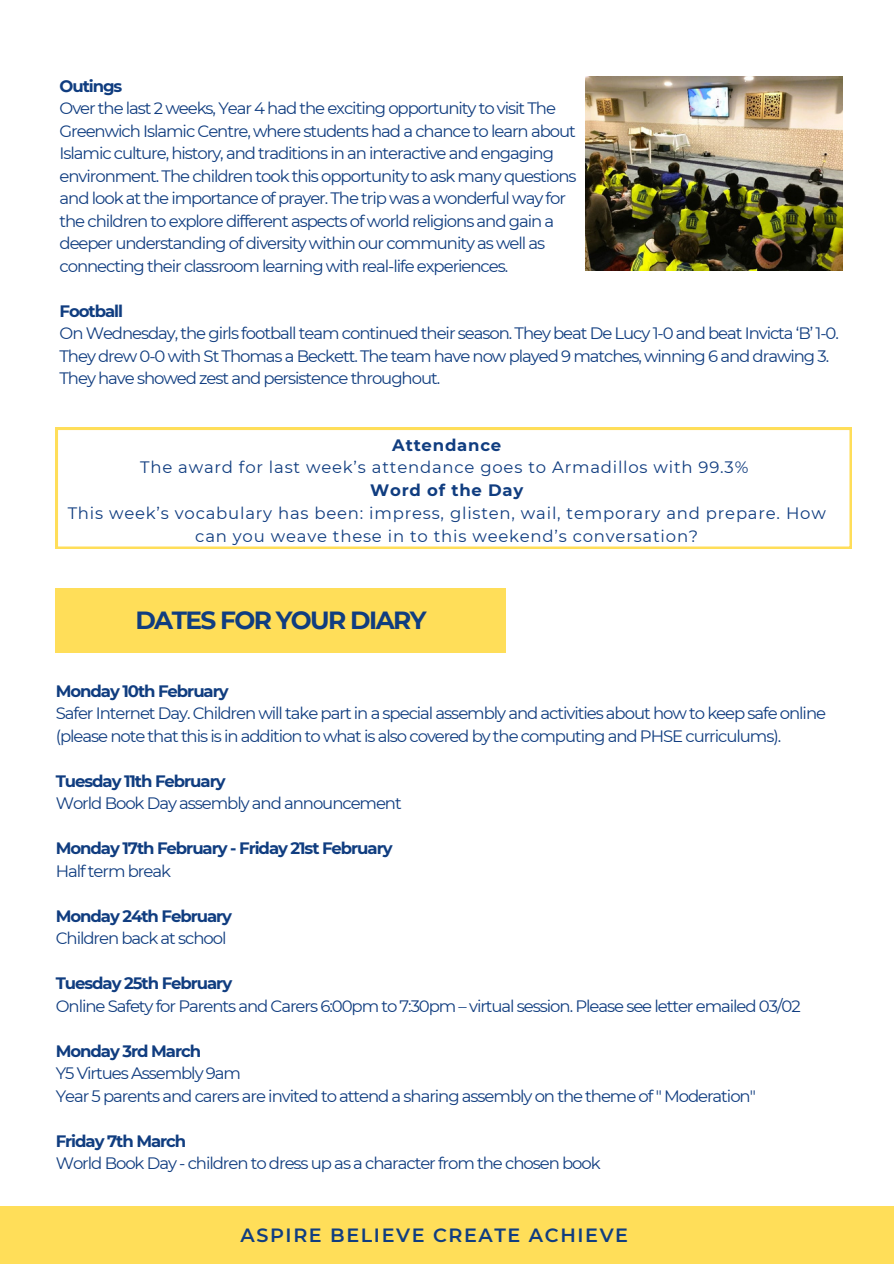
<style>
.page{position:relative;width:894px;height:1264px;background:#fff}
.page>*{position:absolute;margin:0;border:0;box-sizing:border-box;transform-origin:0 0}
.t1{font:700 24.75px "Montserrat";letter-spacing:-.065em;color:#103d80}
.t2{font:600 19.2px "Montserrat";letter-spacing:.085em;color:#103d80}
.t3{font:16.5px/22.5px "Montserrat";letter-spacing:-.065em;color:#103d80}
.t4{font:16.5px/22.8px "Montserrat";letter-spacing:.045em;color:#103d80;text-align:center}
.t5{font:700 16.5px "Montserrat";letter-spacing:-.065em;color:#103d80}
.t6{font:700 16.5px "Montserrat";letter-spacing:.045em;color:#103d80}
</style>
<div class="page">
<div style="left:0;top:1206px;width:893px;height:57px;background:#ffde59"></div>
<svg style="left:56px;top:428px;width:795px;height:120px"></svg>
<div style="left:56px;top:588px;width:450px;height:65px;background:#ffde59"></div>
<img style="left:585px;top:77px;width:257px;height:193px">
<p class="t5" style="left:60px;top:76px;width:64px">Outings</p>
<p class="t3" style="left:60px;top:97px;width:498px">Over the last 2 weeks, Year 4 had the exciting opportunity to visit The</p>
<p class="t3" style="left:60px;top:120px;width:517px">Greenwich Islamic Centre, where students had a chance to learn about</p>
<p class="t3" style="left:60px;top:142px;width:496px">Islamic culture, history, and traditions in an interactive and engaging</p>
<p class="t3" style="left:60px;top:165px;width:518px">environment. The children took this opportunity to ask many questions</p>
<p class="t3" style="left:60px;top:187px;width:508px">and look at the importance of prayer. The trip was a wonderful way for</p>
<p class="t3" style="left:60px;top:210px;width:496px">the children to explore different aspects ofworld religions and gain a</p>
<p class="t3" style="left:60px;top:232px;width:487px">deeper understanding of diversity within our community as well as</p>
<p class="t3" style="left:60px;top:255px;width:450px">connecting their classroom learning with real-life experiences.</p>
<p class="t5" style="left:60px;top:301px;width:65px">Football</p>
<p class="t3" style="left:60px;top:322px;width:780px">On Wednesday, the girls football team continued their season. They beat De Lucy 1-0 and beat Invicta ‘B’ 1-0.<br>They drew 0-0 with St Thomas a Beckett. The team have now played 9 matches, winning 6 and drawing 3.<br>They have showed zest and persistence throughout.</p>
<p class="t6" style="left:392px;top:434px;width:110px">Attendance</p>
<p class="t4" style="left:140px;top:456px;width:609px">The award for last week’s attendance goes to Armadillos with 99.3%</p>
<p class="t6" style="left:370px;top:480px;width:155px">Word of the Day</p>
<p class="t4" style="left:68px;top:502px;width:759px">This week’s vocabulary has been: impress, glisten, wail, temporary and prepare. How can you weave these in to this weekend’s conversation?</p>
<p class="t1" style="left:135px;top:604px;width:292px">DATES FOR YOUR DIARY</p>
<p class="t5" style="left:56px;top:680px;width:174px">Monday 10th February</p>
<p class="t3" style="left:56px;top:702px;width:771px">Safer Internet Day. Children will take part in a special assembly and activities about how to keep safe online (please note that this is in addition to what is also covered by the computing and PHSE curriculums).</p>
<p class="t5" style="left:56px;top:770px;width:171px">Tuesday 11th February</p>
<p class="t3" style="left:56px;top:792px;width:347px">World Book Day assembly and announcement</p>
<p class="t5" style="left:56px;top:838px;width:338px">Monday 17th February - Friday 21st February</p>
<p class="t3" style="left:56px;top:859px;width:117px">Half term break</p>
<p class="t5" style="left:56px;top:905px;width:178px">Monday 24th February</p>
<p class="t3" style="left:56px;top:927px;width:172px">Children back at school</p>
<p class="t5" style="left:56px;top:973px;width:178px">Tuesday 25th February</p>
<p class="t3" style="left:56px;top:994px;width:746px">Online Safety for Parents and Carers 6:00pm to 7:30pm – virtual session. Please see letter emailed 03/02</p>
<h1 class="t5" style="left:56px;top:1040px;width:147px">Monday 3rd March</h1>
<p class="t3" style="left:56px;top:1062px;width:187px">Y5 Virtues Assembly 9am</p>
<p class="t3" style="left:56px;top:1084px;width:701px">Year 5 parents and carers are invited to attend a sharing assembly on the theme of " Moderation"</p>
<p class="t5" style="left:56px;top:1130px;width:132px">Friday 7th March</p>
<p class="t3" style="left:56px;top:1152px;width:546px">World Book Day - children to dress up as a character from the chosen book</p>
<p class="t2" style="left:240px;top:1223px;width:389px">ASPIRE BELIEVE CREATE ACHIEVE</p>
</div>
